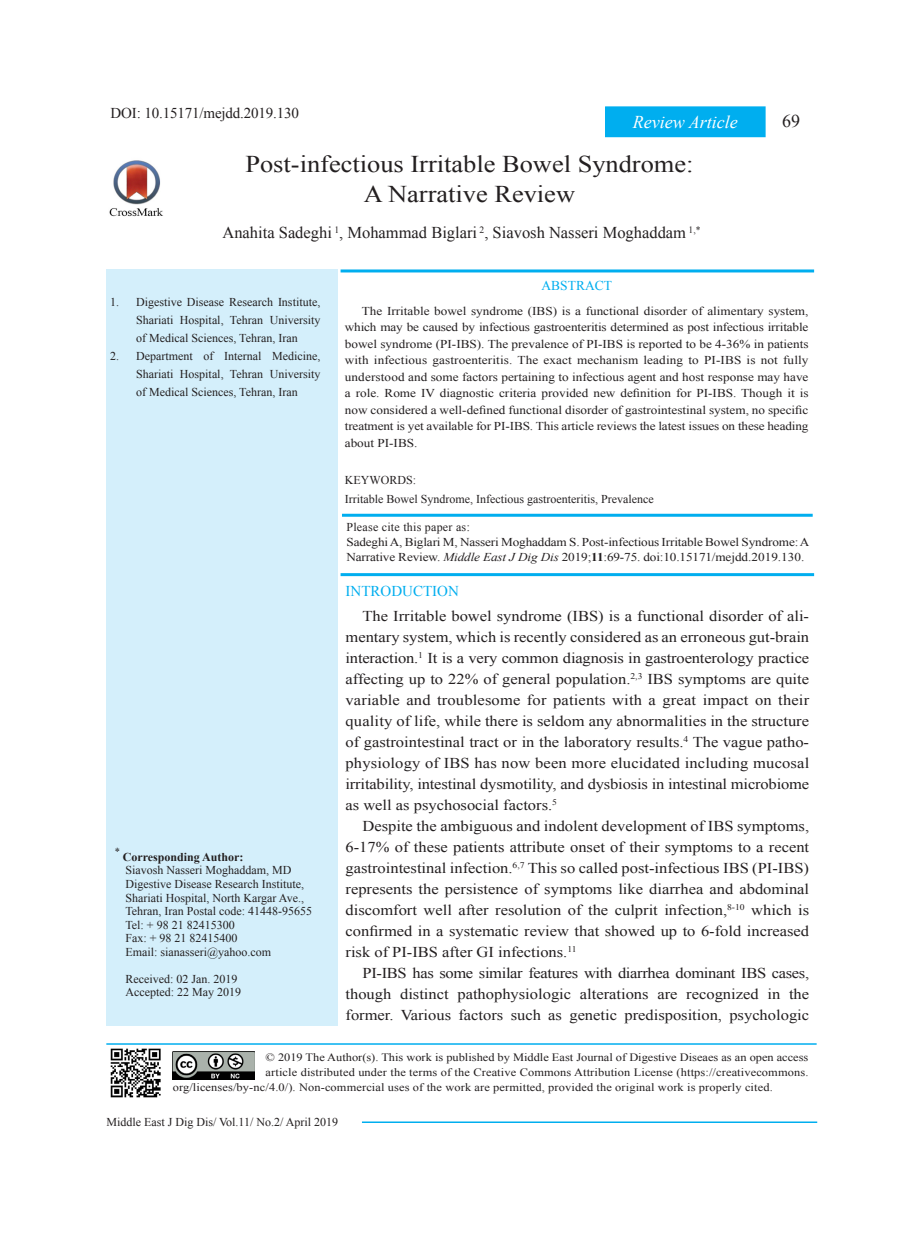
<style>
.page{position:relative;width:923px;height:1234px;background:#fff}
.page>*{position:absolute;margin:0;border:0;box-sizing:border-box;transform-origin:0 0}
.t1{font:24px "Times New Roman";color:#231f20;scale:1.1 1}
.t2{font:italic 18px "Times New Roman";color:#fff}
.t3{font:18px "Times New Roman";color:#231f20}
.t4{font:16.5px "Times New Roman";color:#231f20}
.t5{font:15px/21px "Times New Roman";color:#231f20;text-align:justify;scale:1.1 1}
.t6{font:15px "Times New Roman";color:#231f20}
.t7{font:15px "Times New Roman";color:#00aeef}
.t8{font:13.5px "Times New Roman";color:#00aeef}
.t9{font:12px/16.5px "Times New Roman";color:#231f20;text-align:justify;scale:1.1 1}
.t10{font:12px/18px "Times New Roman";color:#231f20;text-align:justify}
.t11{font:12px "Times New Roman";letter-spacing:.02em;color:#231f20}
.t12{font:700 12px "Times New Roman";color:#231f20}
.t13{font:11.25px/15px "Times New Roman";letter-spacing:.01em;color:#231f20;scale:1.1 1}
.t14{font:10.5px "Times New Roman";color:#231f20}
.s1{font-style:italic}
.s2{font-weight:700}
</style>
<div class="page">
<hr style="left:362px;top:1121px;width:455px;height:1px;background:#00aeef">
<hr style="left:340px;top:269px;width:474px;height:3px;background:#00aeef">
<div style="left:106px;top:269px;width:231px;height:756px;background:#d4effb"></div>
<hr style="left:340px;top:573px;width:474px;height:3px;background:#00aeef">
<hr style="left:342px;top:513px;width:470px;height:3px;background:#00aeef">
<div style="left:606px;top:107px;width:159px;height:29px;background:#00aeef"></div>
<div style="left:605px;top:106px;width:160px;height:31px;border:2px solid #00aeef"></div>
<hr style="left:106px;top:1042px;width:710px;height:2px;background:#00aeef">
<img style="left:173px;top:1051px;width:82px;height:27px">
<img style="left:110px;top:1048px;width:51px;height:50px">
<img style="left:109px;top:160px;width:54px;height:57px">
<p class="t6" style="left:111px;top:103px;width:190px">DOI: 10.15171/mejdd.2019.130</p>
<p class="t2" style="left:633px;top:110px;width:107px">Review Article</p>
<p class="t1" style="left:245px;top:148px;width:409px">Post-infectious Irritable Bowel Syndrome:</p>
<p class="t1" style="left:364px;top:178px;width:193px">A Narrative Review</p>
<p class="t4" style="left:222px;top:222px;width:479px">Anahita Sadeghi <sup>1</sup>, Mohammad Biglari <sup>2</sup>, Siavosh Nasseri Moghaddam <sup>1,*</sup></p>
<p class="t3" style="left:782px;top:109px;width:19px">69</p>
<p class="t10" style="left:136px;top:293px;width:186px;text-indent:-26px">1. Digestive Disease Research Institute, Shariati Hospital, Tehran University of Medical Sciences, Tehran, Iran</p>
<p class="t10" style="left:136px;top:347px;width:186px;text-indent:-26px">2. Department of Internal Medicine, Shariati Hospital, Tehran University of Medical Sciences, Tehran, Iran</p>
<p class="t14" style="left:115px;top:844px;width:7px">*</p>
<p class="t12" style="left:123px;top:848px;width:122px">Corresponding Author:</p>
<p class="t10" style="left:125px;top:861px;width:167px">Siavosh Nasseri Moghaddam, MD</p>
<p class="t10" style="left:125px;top:876px;width:180px;line-height:13.5px">Digestive Disease Research Institute,<br>Shariati Hospital, North Kargar Ave.,</p>
<p class="t10" style="left:125px;top:901px;width:188px">Tehran, Iran Postal code: 41448-95655</p>
<p class="t10" style="left:125px;top:915px;width:111px">Tel: + 98 21 82415300</p>
<p class="t10" style="left:125px;top:928px;width:114px">Fax: + 98 21 82415400</p>
<p class="t10" style="left:125px;top:942px;width:147px">Email: sianasseri@yahoo.com</p>
<p class="t10" style="left:125px;top:969px;width:113px">Received: 02 Jan. 2019</p>
<p class="t10" style="left:125px;top:982px;width:117px">Accepted: 22 May 2019</p>
<p class="t8" style="left:541px;top:276px;width:72px">ABSTRACT</p>
<p class="t9" style="left:345px;top:302px;width:423px;text-indent:17px">The Irritable bowel syndrome (IBS) is a functional disorder of alimentary system, which may be caused by infectious gastroenteritis determined as post infectious irritable bowel syndrome (PI-IBS). The prevalence of PI-IBS is reported to be 4-36% in patients with infectious gastroenteritis. The exact mechanism leading to PI-IBS is not fully understood and some factors pertaining to infectious agent and host response may have a role. Rome IV diagnostic criteria provided new definition for PI-IBS. Though it is now considered a well-defined functional disorder of gastrointestinal system, no specific treatment is yet available for PI-IBS. This article reviews the latest issues on these heading about PI-IBS.</p>
<p class="t10" style="left:345px;top:470px;width:73px">KEYWORDS:</p>
<p class="t10" style="left:345px;top:490px;width:310px">Irritable Bowel Syndrome, Infectious gastroenteritis, Prevalence</p>
<p class="t11" style="left:346px;top:519px;width:125px">Please cite this paper as:</p>
<p class="t9" style="left:346px;top:534px;width:422px;line-height:15px">Sadeghi A, Biglari M, Nasseri Moghaddam S. Post-infectious Irritable Bowel Syndrome: A<br>Narrative Review. <span class="s1">Middle East J Dig Dis</span> 2019;<span class="s2">11</span>:69-75. doi:10.15171/mejdd.2019.130.</p>
<p class="t7" style="left:345px;top:580px;width:115px">INTRODUCTION</p>
<p class="t5" style="left:345px;top:605px;width:423px;text-indent:17px">The Irritable bowel syndrome (IBS) is a functional disorder of ali&shy;mentary system, which is recently considered as an erroneous gut-brain interaction.<sup>1</sup> It is a very common diagnosis in gastroenterology practice affecting up to 22% of general population.<sup>2,3</sup> IBS symptoms are quite variable and troublesome for patients with a great impact on their quality of life, while there is seldom any abnormalities in the structure of gastrointestinal tract or in the laboratory results.<sup>4</sup> The vague patho&shy;physiology of IBS has now been more elucidated including mucosal irritability, intestinal dysmotility, and dysbiosis in intestinal microbiome as well as psychosocial factors.<sup>5</sup></p>
<p class="t5" style="left:345px;top:815px;width:423px;text-indent:17px">Despite the ambiguous and indolent development of IBS symptoms, 6-17% of these patients attribute onset of their symptoms to a recent gastrointestinal infection.<sup>6,7</sup> This so called post-infectious IBS (PI-IBS) represents the persistence of symptoms like diarrhea and abdominal discomfort well after resolution of the culprit infection,<sup>8-10</sup> which is confirmed in a systematic review that showed up to 6-fold increased risk of PI-IBS after GI infections.<sup>11</sup></p>
<p class="t5" style="left:345px;top:962px;width:423px;text-indent:17px">PI-IBS has some similar features with diarrhea dominant IBS cases, though distinct pathophysiologic alterations are recognized in the former. Various factors such as genetic predisposition, psychologic</p>
<p class="t13" style="left:265px;top:1049px;width:495px">© 2019 The Author(s). This work is published by Middle East Journal of Digestive Diseaes as an open access</p>
<p class="t13" style="left:173px;top:1064px;width:579px;text-indent:93px">article distributed under the terms of the Creative Commons Attribution License (https://creativecommons. org/licenses/by-nc/4.0/). Non-commercial uses of the work are permitted, provided the original work is properly cited.</p>
<p class="t10" style="left:106px;top:1112px;width:233px">Middle East J Dig Dis/ Vol.11/ No.2/ April 2019</p>
</div>
